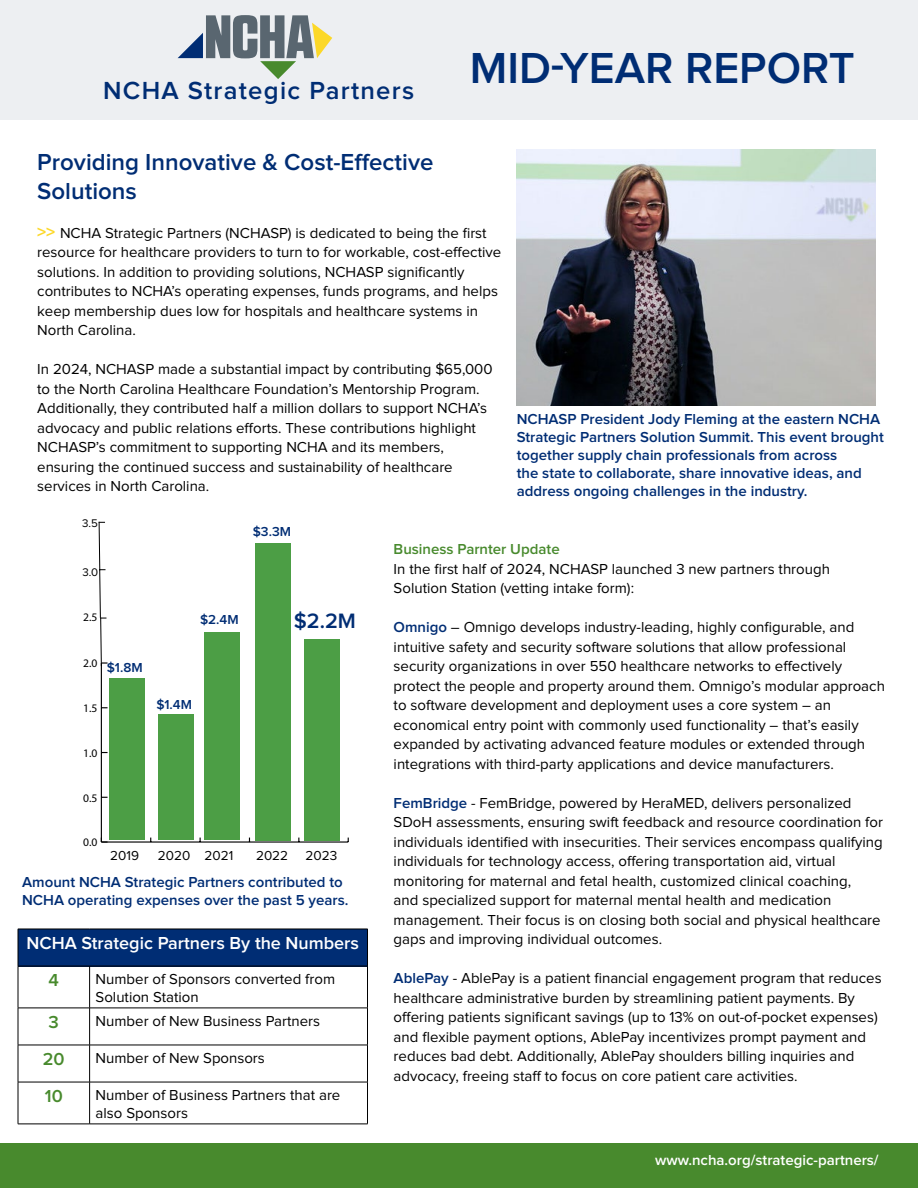
<style>
.page{position:relative;width:918px;height:1188px;background:#fff}
.page>*{position:absolute;margin:0;border:0;box-sizing:border-box;transform-origin:0 0}
.t1{font:600 45px "Proxima Nova";color:#002d74}
.t2{font:600 25.65px "Proxima Nova";letter-spacing:.05em;color:#002d74}
.t3{font:600 24px/28.8px "Proxima Nova";color:#002d74}
.t4{font:600 21.6px "Proxima Nova";color:#002d74}
.t5{font:600 18px "Proxima Nova";color:#fff}
.t6{font:600 18px "Proxima Nova";color:#488a2d}
.t7{font:15px/19.5px "Proxima Nova";color:#000}
.t8{font:600 15px/18px "Proxima Nova";color:#002d74}
.t9{font:600 15px "Proxima Nova";color:#fff}
.t10{font:600 15px "Proxima Nova";color:#488a2d}
.t11{font:13.5px "Proxima Nova";color:#000}
.t12{font:600 13.5px "Proxima Nova";color:#002d74}
.t13{font:11.55px "Myriad Pro";color:#000}
.t14{font:11.55px "Proxima Nova";color:#000}
.s1{font-weight:700;font-size:18px;color:#fcd828}
.s2{font-weight:600;color:#002d74}
</style>
<div class="page">
<div style="left:0;top:0;width:918px;height:120px;background:#edeff2"></div>
<div style="left:0;top:1144px;width:918px;height:44px;background:#488a2d"></div>
<div style="left:18px;top:929px;width:350px;height:37px;background:#002d74"></div>
<hr style="left:18px;top:929px;width:72px;height:1px;background:#000">
<hr style="left:18px;top:929px;width:1px;height:37px;background:#000">
<hr style="left:90px;top:929px;width:278px;height:1px;background:#000">
<hr style="left:367px;top:929px;width:1px;height:37px;background:#000">
<hr style="left:18px;top:1082px;width:72px;height:1px;background:#000">
<hr style="left:90px;top:1082px;width:278px;height:1px;background:#000">
<hr style="left:18px;top:1008px;width:72px;height:1px;background:#000">
<hr style="left:90px;top:1008px;width:278px;height:1px;background:#000">
<hr style="left:18px;top:1045px;width:72px;height:1px;background:#000">
<hr style="left:90px;top:1045px;width:278px;height:1px;background:#000">
<hr style="left:18px;top:966px;width:72px;height:1px;background:#000">
<hr style="left:18px;top:966px;width:1px;height:42px;background:#000">
<hr style="left:18px;top:1008px;width:1px;height:37px;background:#000">
<hr style="left:18px;top:1045px;width:1px;height:37px;background:#000">
<hr style="left:18px;top:1082px;width:1px;height:42px;background:#000">
<hr style="left:18px;top:1124px;width:72px;height:1px;background:#000">
<hr style="left:90px;top:966px;width:278px;height:1px;background:#000">
<hr style="left:89px;top:966px;width:1px;height:42px;background:#000">
<hr style="left:367px;top:966px;width:1px;height:42px;background:#000">
<hr style="left:89px;top:1008px;width:1px;height:37px;background:#000">
<hr style="left:367px;top:1008px;width:1px;height:37px;background:#000">
<hr style="left:89px;top:1045px;width:1px;height:37px;background:#000">
<hr style="left:367px;top:1045px;width:1px;height:37px;background:#000">
<hr style="left:89px;top:1082px;width:1px;height:42px;background:#000">
<hr style="left:367px;top:1082px;width:1px;height:42px;background:#000">
<hr style="left:90px;top:1124px;width:278px;height:1px;background:#000">
<svg style="left:178px;top:15px;width:154px;height:64px"></svg>
<img style="left:517px;top:149px;width:359px;height:256px">
<hr style="left:101px;top:841px;width:247px;height:2px;background:#000">
<hr style="left:101px;top:663px;width:1px;height:179px;background:#000">
<svg style="left:101px;top:841px;width:7px;height:2px"></svg>
<div style="left:110px;top:679px;width:35px;height:161px;background:#4c9e45"></div>
<div style="left:158px;top:715px;width:36px;height:125px;background:#4c9e45"></div>
<div style="left:256px;top:544px;width:35px;height:297px;background:#4c9e45"></div>
<div style="left:204px;top:632px;width:36px;height:208px;background:#4c9e45"></div>
<svg style="left:98px;top:521px;width:10px;height:146px"></svg>
<div style="left:305px;top:639px;width:35px;height:202px;background:#4c9e45"></div>
<h2 class="t2" style="left:103px;top:76px;width:312px">NCHA Strategic Partners</h2>
<h1 class="t1" style="left:470px;top:43px;width:387px">MID-YEAR REPORT</h1>
<h3 class="t3" style="left:37px;top:148px;width:398px">Providing Innovative &amp; Cost-Effective<br>Solutions</h3>
<p class="t7" style="left:37px;top:224px;width:466px"><span class="s1">&gt;&gt;</span> NCHA Strategic Partners (NCHASP) is dedicated to being the first resource for healthcare providers to turn to for workable, cost-effective solutions. In addition to providing solutions, NCHASP significantly contributes to NCHA’s operating expenses, funds programs, and helps keep membership dues low for hospitals and healthcare systems in North Carolina.</p>
<p class="t7" style="left:37px;top:360px;width:457px">In 2024, NCHASP made a substantial impact by contributing $65,000 to the North Carolina Healthcare Foundation’s Mentorship Program.<br>Additionally, they contributed half a million dollars to support NCHA’s advocacy and public relations efforts. These contributions highlight NCHASP’s commitment to supporting NCHA and its members, ensuring the continued success and sustainability of healthcare services in North Carolina.</p>
<p class="t14" style="left:82px;top:517px;width:17px">3.5</p>
<p class="t12" style="left:253px;top:523px;width:40px">$3.3M</p>
<p class="t8" style="left:517px;top:411px;width:369px">NCHASP President Jody Fleming at the eastern NCHA Strategic Partners Solution Summit. This event brought together supply chain professionals from across<br>the state to collaborate, share innovative ideas, and address ongoing challenges in the industry.</p>
<p class="t14" style="left:83px;top:565px;width:17px">3.0</p>
<p class="t13" style="left:83px;top:610px;width:16px">2.5</p>
<h3 class="t4" style="left:294px;top:609px;width:64px">$2.2M</h3>
<p class="t12" style="left:107px;top:660px;width:37px">$1.8M</p>
<p class="t12" style="left:156px;top:697px;width:37px">$1.4M</p>
<p class="t12" style="left:200px;top:612px;width:40px">$2.4M</p>
<p class="t13" style="left:83px;top:656px;width:16px">2.0</p>
<p class="t13" style="left:83px;top:701px;width:16px">1.5</p>
<p class="t13" style="left:83px;top:746px;width:16px">1.0</p>
<p class="t13" style="left:83px;top:791px;width:16px">0.5</p>
<p class="t13" style="left:83px;top:835px;width:16px">0.0</p>
<p class="t11" style="left:110px;top:848px;width:30px">2019</p>
<p class="t11" style="left:158px;top:848px;width:77px">2020 2021</p>
<p class="t11" style="left:256px;top:848px;width:34px">2022</p>
<p class="t11" style="left:306px;top:848px;width:33px">2023</p>
<p class="t8" style="left:22px;top:873px;width:328px">Amount NCHA Strategic Partners contributed to<br>NCHA operating expenses over the past 5 years.</p>
<p class="t5" style="left:26px;top:933px;width:334px">NCHA Strategic Partners By the Numbers</p>
<p class="t6" style="left:49px;top:970px;width:12px">4</p>
<p class="t7" style="left:96px;top:970px;width:241px;line-height:18px">Number of Sponsors converted from<br>Solution Station</p>
<p class="t6" style="left:49px;top:1012px;width:12px">3</p>
<p class="t7" style="left:96px;top:1011px;width:226px">Number of New Business Partners</p>
<p class="t6" style="left:43px;top:1049px;width:23px">20</p>
<p class="t7" style="left:96px;top:1048px;width:171px">Number of New Sponsors</p>
<p class="t6" style="left:45px;top:1086px;width:19px">10</p>
<p class="t7" style="left:96px;top:1086px;width:246px;line-height:18px">Number of Business Partners that are also Sponsors</p>
<p class="t10" style="left:394px;top:541px;width:168px">Business Parnter Update</p>
<p class="t7" style="left:394px;top:559px;width:438px">In the first half of 2024, NCHASP launched 3 new partners through<br>Solution Station (vetting intake form):</p>
<p class="t7" style="left:394px;top:618px;width:493px"><span class="s2">Omnigo</span> – Omnigo develops industry-leading, highly configurable, and intuitive safety and security software solutions that allow professional security organizations in over 550 healthcare networks to effectively protect the people and property around them. Omnigo’s modular approach to software development and deployment uses a core system – an economical entry point with commonly used functionality – that’s easily expanded by activating advanced feature modules or extended through integrations with third-party applications and device manufacturers.</p>
<p class="t7" style="left:394px;top:793px;width:491px"><span class="s2">FemBridge</span> - FemBridge, powered by HeraMED, delivers personalized SDoH assessments, ensuring swift feedback and resource coordination for individuals identified with insecurities. Their services encompass qualifying individuals for technology access, offering transportation aid, virtual monitoring for maternal and fetal health, customized clinical coaching,<br>and specialized support for maternal mental health and medication management. Their focus is on closing both social and physical healthcare gaps and improving individual outcomes.</p>
<p class="t7" style="left:394px;top:969px;width:490px"><span class="s2">AblePay</span> - AblePay is a patient financial engagement program that reduces healthcare administrative burden by streamlining patient payments. By offering patients significant savings (up to 13% on out-of-pocket expenses) and flexible payment options, AblePay incentivizes prompt payment and reduces bad debt. Additionally, AblePay shoulders billing inquiries and advocacy, freeing staff to focus on core patient care activities.</p>
<p class="t9" style="left:655px;top:1152px;width:225px">www.ncha.org/strategic-partners/</p>
</div>
